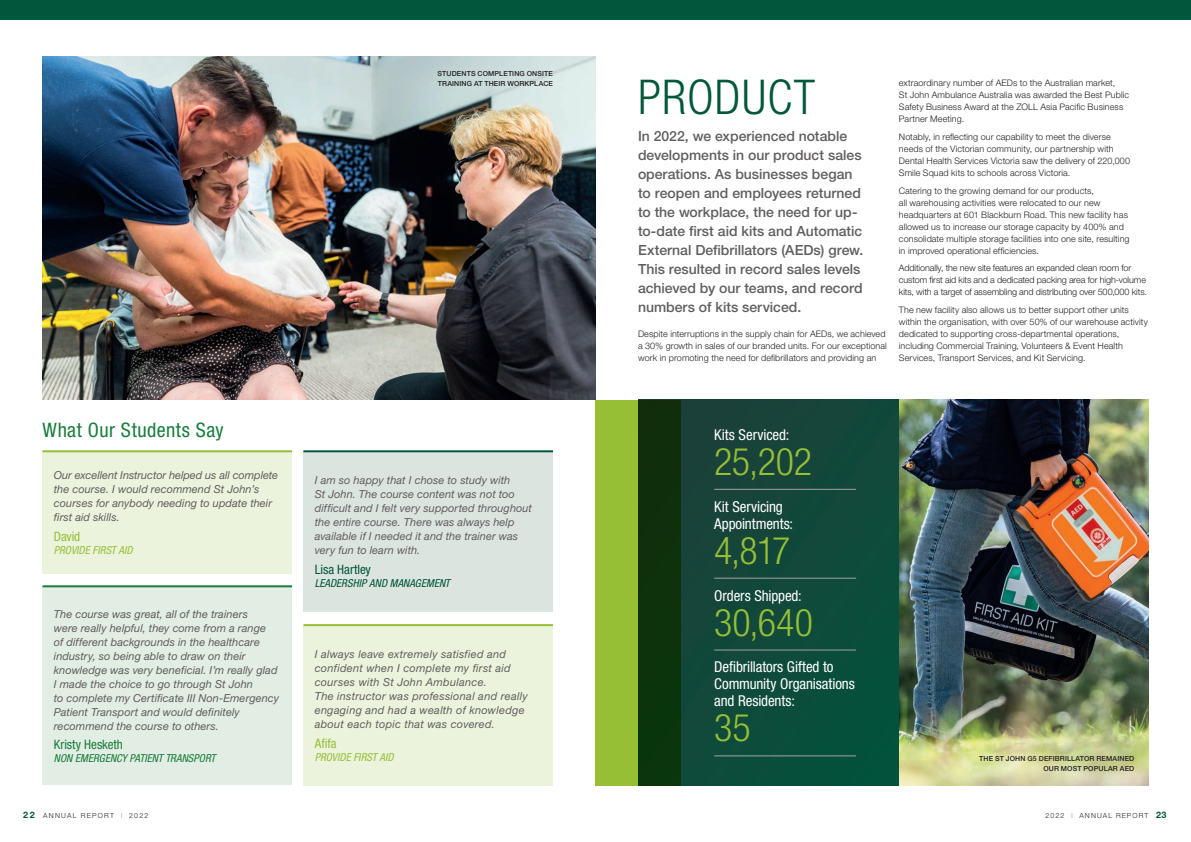
<style>
.page{position:relative;width:1191px;height:842px;background:#fff}
.page>*{position:absolute;margin:0;border:0;box-sizing:border-box;transform-origin:0 0}
.t1{font:300 condensed 48px "Helvetica Neue LT";letter-spacing:.025em;color:#00573b}
.t2{font:300 condensed 38px "Helvetica Neue LT";letter-spacing:-.005em;color:#96bf36}
.t3{font:condensed 20px "Helvetica Neue LT";letter-spacing:.025em;color:#187c3d}
.t4{font:condensed 15px/17px "Helvetica Neue LT";letter-spacing:-.005em;color:#fff}
.t5{font:500 14px/19px "Helvetica Neue LT";color:#615e5f}
.t6{font:condensed 13px "Helvetica Neue LT";color:#187c3d}
.t7{font:condensed 13px "Helvetica Neue LT";letter-spacing:-.005em;color:#00573b}
.t8{font:condensed 13px "Helvetica Neue LT";letter-spacing:-.005em;color:#96bf36}
.t9{font:italic 11px/14px "Helvetica Neue LT";letter-spacing:.005em;color:#615e5f}
.t10{font:italic 11px/14px "Helvetica Neue LT";letter-spacing:.025em;color:#615e5f}
.t11{font:italic condensed 11px "Helvetica Neue LT";letter-spacing:.01em;color:#96bf36}
.t12{font:italic condensed 11px "Helvetica Neue LT";color:#187c3d}
.t13{font:italic condensed 11px "Helvetica Neue LT";letter-spacing:.005em;color:#00573b}
.t14{font:300 9px/12px "Helvetica Neue LT";letter-spacing:.01em;color:#231f20}
.t15{font:300 9px/12px "Helvetica Neue LT";letter-spacing:-.01em;color:#231f20}
.t16{font:500 7px/10px "Helvetica Neue LT";letter-spacing:.02em;color:#231f20}
.t17{font:300 7px "Helvetica Neue LT";letter-spacing:.16em;color:#231f20}
.s1{font-weight:700;font-size:9px;color:#00573b}
.s2{font-weight:700;font-size:5px;color:#a5a1a2}
</style>
<div class="page">
<img style="left:43px;top:57px;width:552px;height:343px">
<img style="left:899px;top:400px;width:249px;height:385px">
<div style="left:638px;top:400px;width:261px;height:385px;background:#10493a"></div>
<svg style="left:595px;top:400px;width:85px;height:385px;background:#527921"></svg>
<div style="left:0;top:0;width:595px;height:20px;background:#00573b"></div>
<div style="left:595px;top:0;width:596px;height:20px;background:#00573b"></div>
<hr style="left:714px;top:489px;width:142px;height:1px;background:#a5a1a2">
<hr style="left:714px;top:578px;width:142px;height:1px;background:#a5a1a2">
<hr style="left:714px;top:650px;width:142px;height:1px;background:#a5a1a2">
<hr style="left:714px;top:756px;width:142px;height:1px;background:#a5a1a2">
<div style="left:303px;top:451px;width:250px;height:160px;background:#dce4e0"></div>
<hr style="left:303px;top:450px;width:250px;height:2px;background:#00573b">
<div style="left:43px;top:451px;width:249px;height:123px;background:#ecf3dc"></div>
<hr style="left:43px;top:450px;width:249px;height:2px;background:#96bf36">
<div style="left:303px;top:625px;width:250px;height:160px;background:#ecf3dc"></div>
<hr style="left:303px;top:624px;width:250px;height:2px;background:#96bf36">
<div style="left:43px;top:586px;width:249px;height:199px;background:#e2ede3"></div>
<hr style="left:43px;top:585px;width:249px;height:2px;background:#187c3d">
<p class="t16" style="left:437px;top:69px;width:117px">STUDENTS COMPLETING ONSITE<br>TRAINING AT THEIR WORKPLACE</p>
<h3 class="t3" style="left:43px;top:418px;width:183px">What Our Students Say</h3>
<p class="t9" style="left:54px;top:468px;width:226px">Our excellent Instructor helped us all complete the course. I would recommend St John’s courses for anybody needing to update their first aid skills.</p>
<h3 class="t8" style="left:54px;top:529px;width:28px">David</h3>
<p class="t11" style="left:54px;top:544px;width:80px">PROVIDE FIRST AID</p>
<p class="t9" style="left:54px;top:607px;width:227px">The course was great, all of the trainers<br>were really helpful, they come from a range<br>of different backgrounds in the healthcare industry, so being able to draw on their knowledge was very beneficial. I’m really glad I made the choice to go through St John<br>to complete my Certificate III Non-Emergency Patient Transport and would definitely recommend the course to others.</p>
<h3 class="t6" style="left:54px;top:737px;width:71px">Kristy Hesketh</h3>
<p class="t12" style="left:54px;top:752px;width:163px">NON EMERGENCY PATIENT TRANSPORT</p>
<p class="t9" style="left:315px;top:473px;width:219px">I am so happy that I chose to study with<br>St John. The course content was not too difficult and I felt very supported throughout the entire course. There was always help available if I needed it and the trainer was very fun to learn with.</p>
<h3 class="t7" style="left:315px;top:562px;width:58px">Lisa Hartley</h3>
<p class="t13" style="left:315px;top:577px;width:137px">LEADERSHIP AND MANAGEMENT</p>
<p class="t10" style="left:315px;top:647px;width:214px">I always leave extremely satisfied and confident when I complete my first aid courses with St John Ambulance.<br>The instructor was professional and really engaging and had a wealth of knowledge about each topic that was covered.</p>
<h3 class="t8" style="left:315px;top:736px;width:23px">Afifa</h3>
<p class="t11" style="left:315px;top:751px;width:80px">PROVIDE FIRST AID</p>
<h1 class="t1" style="left:638px;top:69px;width:179px">PRODUCT</h1>
<p class="t5" style="left:638px;top:126px;width:227px">In 2022, we experienced notable developments in our product sales operations. As businesses began to reopen and employees returned to the workplace, the need for up&shy;to-date first aid kits and Automatic External Defibrillators (AEDs) grew.<br>This resulted in record sales levels achieved by our teams, and record numbers of kits serviced.</p>
<p class="t14" style="left:638px;top:328px;width:250px">Despite interruptions in the supply chain for AEDs, we achieved a 30% growth in sales of our branded units. For our exceptional work in promoting the need for defibrillators and providing an</p>
<p class="t14" style="left:899px;top:77px;width:232px">extraordinary number of AEDs to the Australian market,<br>St John Ambulance Australia was awarded the Best Public Safety Business Award at the ZOLL Asia Pacific Business Partner Meeting.</p>
<p class="t14" style="left:899px;top:131px;width:233px">Notably, in reflecting our capability to meet the diverse needs of the Victorian community, our partnership with Dental Health Services Victoria saw the delivery of 220,000<br>Smile Squad kits to schools across Victoria.</p>
<p class="t14" style="left:899px;top:184px;width:232px">Catering to the growing demand for our products,<br>all warehousing activities were relocated to our new headquarters at 601 Blackburn Road. This new facility has allowed us to increase our storage capacity by 400% and consolidate multiple storage facilities into one site, resulting in improved operational efficiencies.</p>
<p class="t15" style="left:899px;top:262px;width:249px">Additionally, the new site features an expanded clean room for custom first aid kits and a dedicated packing area for high-volume kits, with a target of assembling and distributing over 500,000 kits.</p>
<p class="t14" style="left:899px;top:304px;width:250px">The new facility also allows us to better support other units within the organisation, with over 50% of our warehouse activity dedicated to supporting cross-departmental operations, including Commercial Training, Volunteers &amp; Event Health Services, Transport Services, and Kit Servicing.</p>
<h3 class="t4" style="left:714px;top:426px;width:77px">Kits Serviced:</h3>
<h2 class="t2" style="left:714px;top:440px;width:99px">25,202</h2>
<h3 class="t4" style="left:714px;top:498px;width:80px">Kit Servicing<br>Appointments:</h3>
<h2 class="t2" style="left:714px;top:528px;width:78px">4,817</h2>
<h3 class="t4" style="left:714px;top:587px;width:89px">Orders Shipped:</h3>
<h2 class="t2" style="left:714px;top:600px;width:100px">30,640</h2>
<h3 class="t4" style="left:714px;top:658px;width:142px">Defibrillators Gifted to<br>Community Organisations and Residents:</h3>
<h2 class="t2" style="left:714px;top:706px;width:38px">35</h2>
<p class="t16" style="left:979px;top:753px;width:156px;text-align:right">THE ST JOHN G5 DEFIBRILLATOR REMAINED<br>OUR MOST POPULAR AED</p>
<p class="t17" style="left:23px;top:811px;width:127px"><span class="s1">22</span> ANNUAL REPORT <span class="s2">|</span> 2022</p>
<p class="t17" style="left:1045px;top:811px;width:122px">2022 <span class="s2">|</span> ANNUAL REPORT <span class="s1">23</span></p>
</div>
